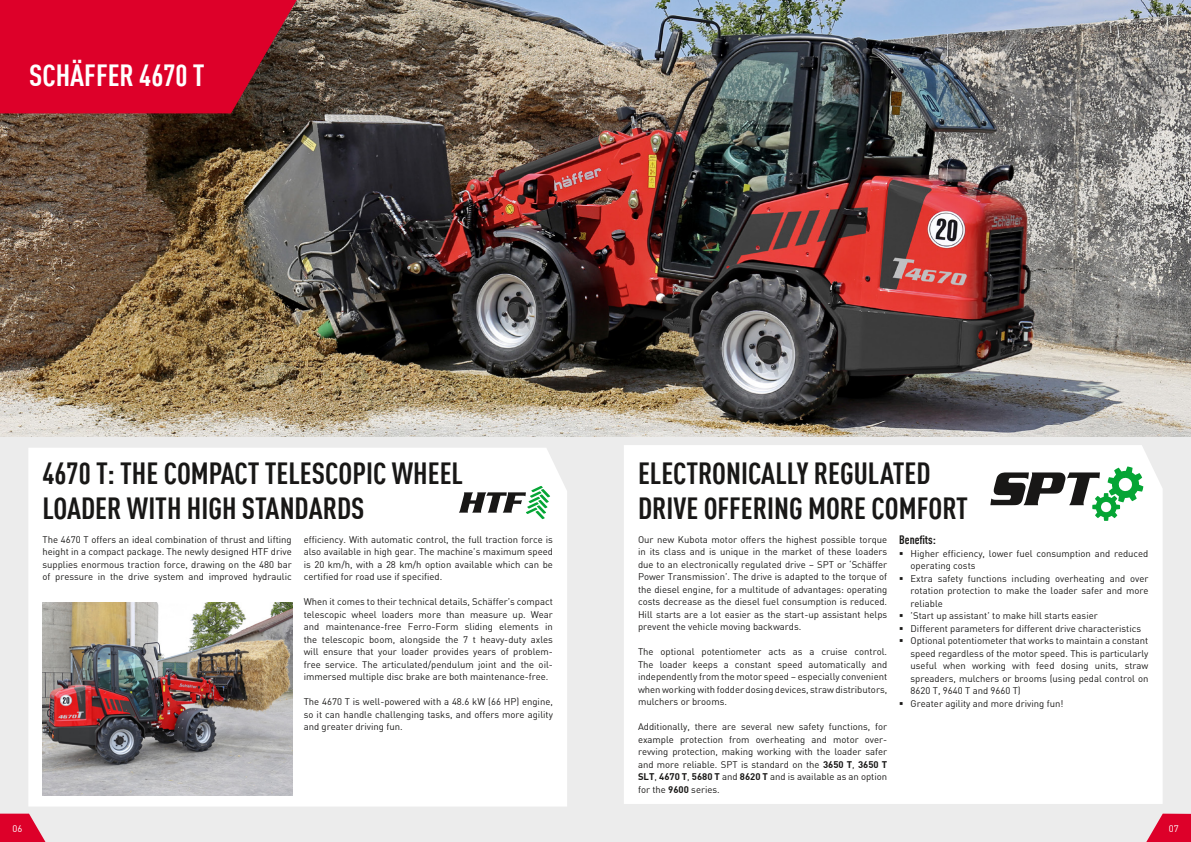
<style>
.page{position:relative;width:1191px;height:842px;background:#ececec}
.page>*{position:absolute;margin:0;border:0;box-sizing:border-box;transform-origin:0 0}
.t1{font:700 condensed 30px/34.5px "DIN Offc Pro";color:#181716}
.t2{font:700 condensed 30px "DIN Offc Pro";color:#fff}
.t3{font:700 condensed 12px "DIN Offc Pro";color:#181716}
.t4{font:9.5px/12.5px "DIN Offc Pro";color:#181716;text-align:justify}
.t5{font:9.5px "DIN Offc Pro";color:#fff}
.s1{font-weight:700}
</style>
<div class="page">
<div style="left:624px;top:445px;width:538px;height:359px;background:#fff"></div>
<img style="left:0;top:0;width:1191px;height:437px">
<svg style="left:1146px;top:814px;width:45px;height:28px"></svg>
<svg style="left:0;top:814px;width:45px;height:28px"></svg>
<svg style="left:0;top:0;width:297px;height:113px;background:#cb0629"></svg>
<div style="left:28px;top:448px;width:539px;height:358px;background:#fff"></div>
<img style="left:43px;top:602px;width:249px;height:193px">
<svg style="left:990px;top:466px;width:153px;height:55px;background:#a6b9ab"></svg>
<svg style="left:459px;top:486px;width:91px;height:33px;background:#adbcb1"></svg>
<h1 class="t2" style="left:29px;top:53px;width:177px">SCHÄFFER 4670 T</h1>
<h1 class="t1" style="left:43px;top:454px;width:422px">4670 T: THE COMPACT TELESCOPIC WHEEL<br>LOADER WITH HIGH STANDARDS</h1>
<p class="t4" style="left:43px;top:532px;width:251px">The 4670 T offers an ideal combination of thrust and lifting height in a compact package. The newly designed HTF drive supplies enormous traction force, drawing on the 480 bar of pressure in the drive system and improved hydraulic</p>
<p class="t4" style="left:304px;top:532px;width:251px">efficiency. With automatic control, the full traction force is also available in high gear. The machine’s maximum speed is 20 km/h, with a 28 km/h option available which can be certified for road use if specified.</p>
<p class="t4" style="left:304px;top:595px;width:251px">When it comes to their technical details, Schäffer’s compact telescopic wheel loaders more than measure up. Wear and maintenance-free Ferro-Form sliding elements in the telescopic boom, alongside the 7 t heavy-duty axles will ensure that your loader provides years of problem&shy;free service. The articulated/pendulum joint and the oil&shy;immersed multiple disc brake are both maintenance-free.</p>
<p class="t4" style="left:304px;top:695px;width:251px">The 4670 T is well-powered with a 48.6 kW (66 HP) engine, so it can handle challenging tasks, and offers more agility and greater driving fun.</p>
<h1 class="t1" style="left:638px;top:454px;width:331px">ELECTRONICALLY REGULATED<br>DRIVE OFFERING MORE COMFORT</h1>
<p class="t4" style="left:638px;top:532px;width:251px">Our new Kubota motor offers the highest possible torque in its class and is unique in the market of these loaders due to an electronically regulated drive – SPT or ‘Schäffer Power Transmission’. The drive is adapted to the torque of the diesel engine, for a multitude of advantages: operating costs decrease as the diesel fuel consumption is reduced.<br>Hill starts are a lot easier as the start-up assistant helps prevent the vehicle moving backwards.</p>
<p class="t4" style="left:638px;top:645px;width:251px">The optional potentiometer acts as a cruise control.<br>The loader keeps a constant speed automatically and independently from the motor speed – especially convenient when working with fodder dosing devices, straw distributors, mulchers or brooms.</p>
<p class="t4" style="left:638px;top:720px;width:251px">Additionally, there are several new safety functions, for example protection from overheating and motor over&shy;revving protection, making working with the loader safer and more reliable. SPT is standard on the <span class="s1">3650 T</span>, <span class="s1">3650 T SLT</span>, <span class="s1">4670 T</span>, <span class="s1">5680 T</span> and <span class="s1">8620 T</span> and is available as an option for the <span class="s1">9600</span> series.</p>
<p class="t3" style="left:899px;top:531px;width:38px">Benefits:</p>
<p class="t4" style="left:910px;top:546px;width:239px;text-indent:-11px">▪ Higher efficiency, lower fuel consumption and reduced operating costs</p>
<p class="t4" style="left:910px;top:571px;width:239px;text-indent:-11px">▪ Extra safety functions including overheating and over rotation protection to make the loader safer and more reliable</p>
<p class="t4" style="left:899px;top:609px;width:200px">▪ ’Start up assistant’ to make hill starts easier</p>
<p class="t4" style="left:899px;top:621px;width:243px">▪ Different parameters for different drive characteristics</p>
<p class="t4" style="left:910px;top:634px;width:239px;text-indent:-11px">▪ Optional potentiometer that works to maintain a constant speed regardless of the motor speed. This is particularly useful when working with feed dosing units, straw spreaders, mulchers or brooms (using pedal control on 8620 T, 9640 T and 9660 T)</p>
<p class="t4" style="left:899px;top:696px;width:166px">▪ Greater agility and more driving fun!</p>
<p class="t5" style="left:13px;top:821px;width:11px">06</p>
<p class="t5" style="left:1168px;top:821px;width:11px">07</p>
</div>
